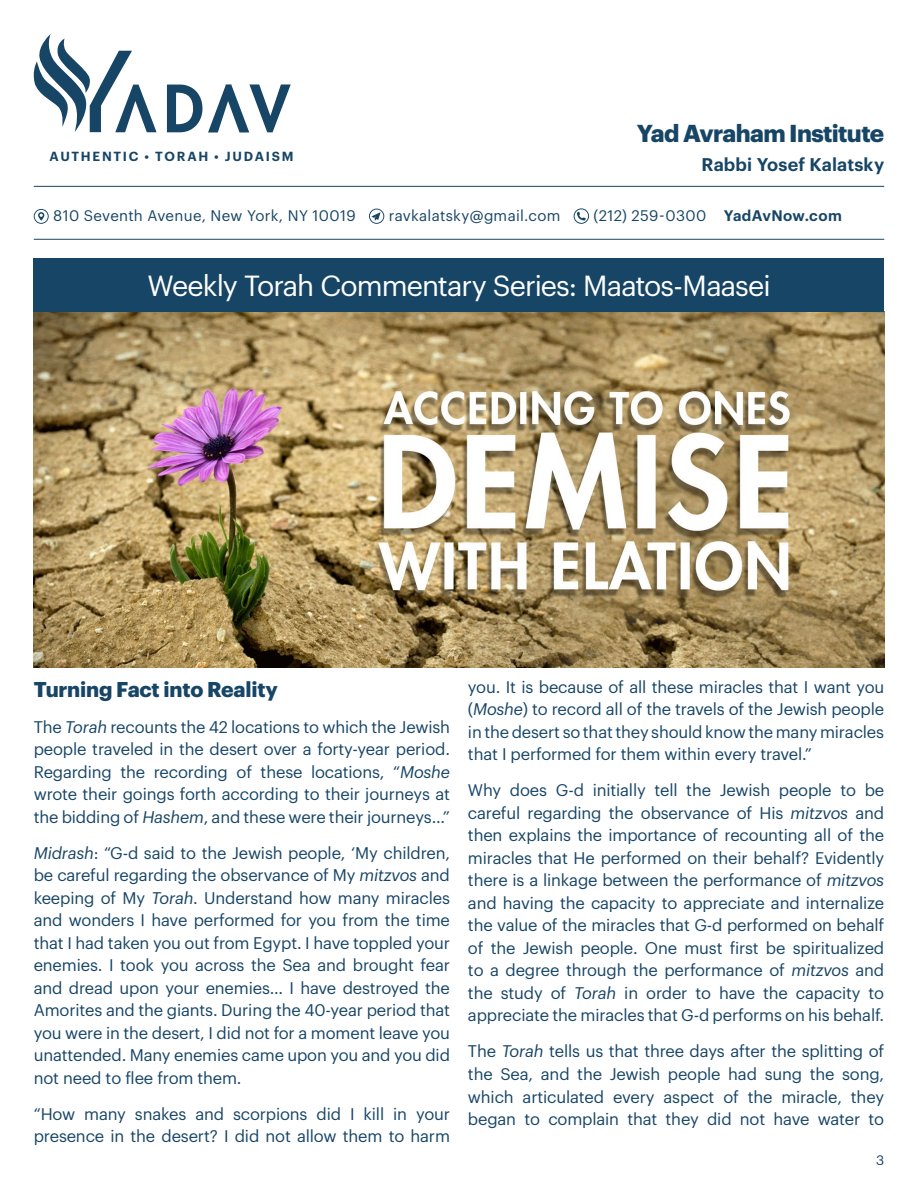
<style>
.page{position:relative;width:918px;height:1188px;background:#fff}
.page>*{position:absolute;margin:0;border:0;box-sizing:border-box;transform-origin:0 0}
.t1{font:28.5px "Graphik";letter-spacing:-.03em;color:#fff}
.t2{font:700 24px "Graphik";letter-spacing:-.025em;color:#174566}
.t3{font:700 21px "Graphik";letter-spacing:-.01em;color:#174566}
.t4{font:600 18px "Graphik";letter-spacing:.01em;color:#174566}
.t5{font:16.5px/22.5px "Graphik";letter-spacing:-.01em;color:#174566;text-align:justify}
.t6{font:15px "Graphik";letter-spacing:.02em;color:#174566}
.t7{font:13.5px "Graphik";color:#174566}
.t8{font:600 12.9px "Graphik";letter-spacing:.135em;color:#174566}
.s1{font-weight:600}
.s2{font-style:italic}
</style>
<div class="page">
<img style="left:34px;top:312px;width:850px;height:356px">
<svg style="left:167px;top:85px;width:35px;height:47px"></svg>
<svg style="left:208px;top:84px;width:83px;height:48px"></svg>
<svg style="left:33px;top:34px;width:124px;height:98px"></svg>
<div style="left:34px;top:258px;width:850px;height:54px;background:#174566"></div>
<svg style="left:34px;top:209px;width:15px;height:15px"></svg>
<svg style="left:369px;top:209px;width:15px;height:15px"></svg>
<svg style="left:574px;top:208px;width:15px;height:16px"></svg>
<hr style="left:34px;top:186px;width:850px;height:1px;background:#174566">
<hr style="left:34px;top:239px;width:850px;height:1px;background:#174566">
<p class="t8" style="left:50px;top:146px;width:245px">AUTHENTIC • TORAH • JUDAISM</p>
<h2 class="t2" style="left:637px;top:115px;width:249px">Yad Avraham Institute</h2>
<p class="t4" style="left:702px;top:151px;width:184px">Rabbi Yosef Kalatsky</p>
<p class="t6" style="left:53px;top:204px;width:304px">810 Seventh Avenue, New York, NY 10019</p>
<p class="t6" style="left:389px;top:204px;width:173px">ravkalatsky@gmail.com</p>
<p class="t6" style="left:594px;top:204px;width:250px">(212) 259-0300 <span class="s1">YadAvNow.com</span></p>
<h1 class="t1" style="left:147px;top:265px;width:625px">Weekly Torah Commentary Series: Maatos-Maasei</h1>
<p class="t3" style="left:34px;top:673px;width:245px">Turning Fact into Reality</p>
<p class="t5" style="left:34px;top:714px;width:418px">The <span class="s2">Torah</span> recounts the 42 locations to which the Jewish people traveled in the desert over a forty-year period.<br>Regarding the recording of these locations, “<span class="s2">Moshe </span>wrote their goings forth according to their journeys at the bidding of <span class="s2">Hashem</span>, and these were their journeys…”</p>
<p class="t5" style="left:34px;top:840px;width:418px"><span class="s2">Midrash</span>: “G-d said to the Jewish people, ‘My children, be careful regarding the observance of My <span class="s2">mitzvos</span> and keeping of My <span class="s2">Torah</span>. Understand how many miracles and wonders I have performed for you from the time that I had taken you out from Egypt. I have toppled your enemies. I took you across the Sea and brought fear and dread upon your enemies… I have destroyed the Amorites and the giants. During the 40-year period that you were in the desert, I did not for a moment leave you unattended. Many enemies came upon you and you did not need to flee from them.</p>
<p class="t5" style="left:34px;top:1101px;width:418px">“How many snakes and scorpions did I kill in your presence in the desert? I did not allow them to harm</p>
<p class="t5" style="left:468px;top:674px;width:418px">you. It is because of all these miracles that I want you (<span class="s2">Moshe</span>) to record all of the travels of the Jewish people in the desert so that they should know the many miracles that I performed for them within every travel.”</p>
<p class="t5" style="left:468px;top:778px;width:418px">Why does G-d initially tell the Jewish people to be careful regarding the observance of His <span class="s2">mitzvos</span> and then explains the importance of recounting all of the miracles that He performed on their behalf? Evidently there is a linkage between the performance of <span class="s2">mitzvos </span>and having the capacity to appreciate and internalize the value of the miracles that G-d performed on behalf of the Jewish people. One must first be spiritualized to a degree through the performance of <span class="s2">mitzvos</span> and the study of <span class="s2">Torah</span> in order to have the capacity to appreciate the miracles that G-d performs on his behalf.</p>
<p class="t5" style="left:468px;top:1039px;width:418px">The <span class="s2">Torah</span> tells us that three days after the splitting of the Sea, and the Jewish people had sung the song, which articulated every aspect of the miracle, they began to complain that they did not have water to</p>
<p class="t7" style="left:876px;top:1150px;width:10px">3</p>
</div>
